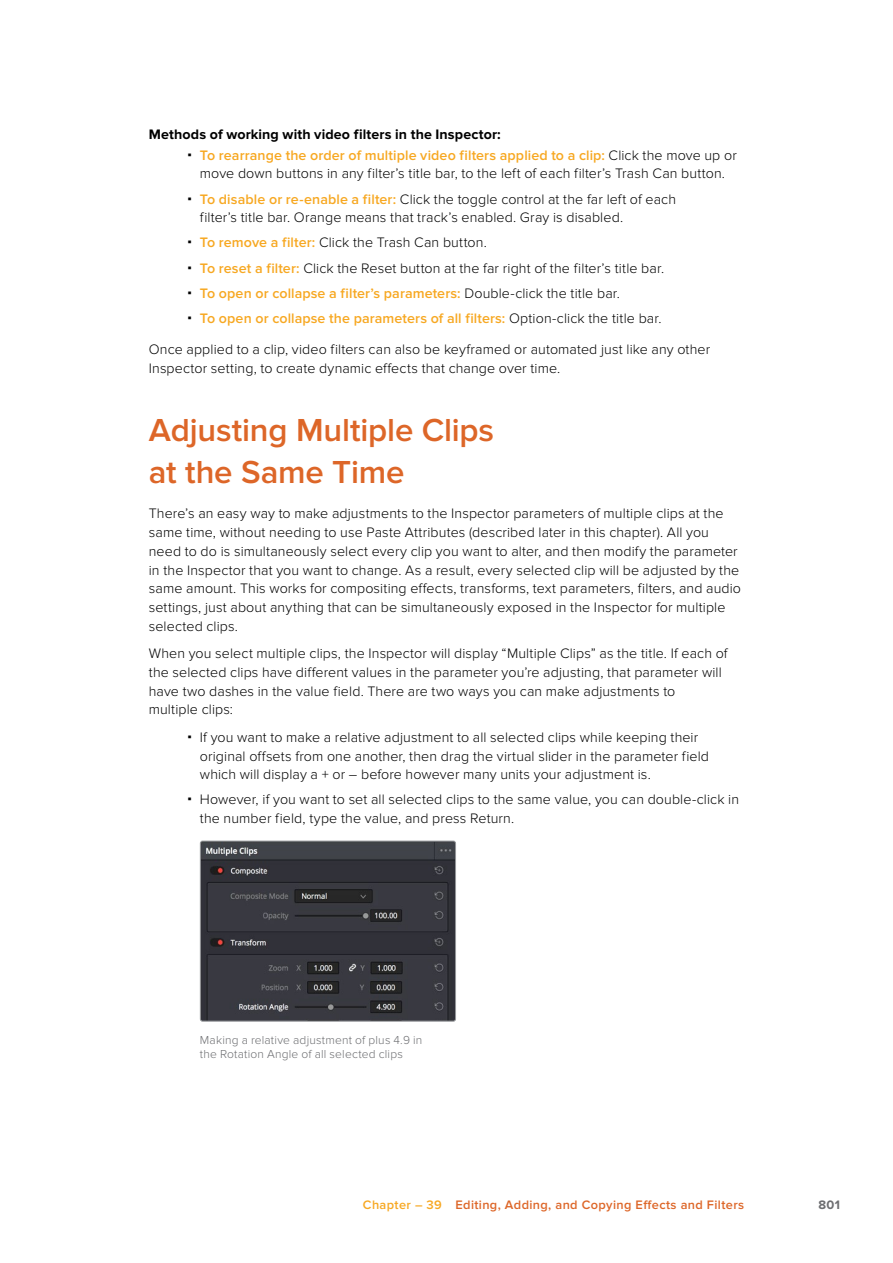
<style>
.page{position:relative;width:893px;height:1263px;background:#fff}
.page>*{position:absolute;margin:0;border:0;box-sizing:border-box;transform-origin:0 0}
.t1{font:600 33px/42px "Proxima Nova";letter-spacing:-.005em;color:#dd6628}
.t2{font:300 14.25px/18.8px "Proxima Nova";letter-spacing:.005em;color:#000}
.t3{font:600 14.25px/20.9px "Proxima Nova";letter-spacing:.01em;color:#f7a822}
.t4{font:600 12.75px "Proxima Nova";letter-spacing:.03em;color:#dd6628}
.t5{font:700 12.75px "Proxima Nova";color:#6d6e71}
.t6{font:300 12px/14.4px "Proxima Nova";letter-spacing:.015em;color:#6d6e71}
.s1{font-weight:700;color:#000}
.s2{font-weight:300;color:#000}
.s3{font-weight:600;color:#f7a822}
.s4{color:#f7a822}
</style>
<div class="page">
<img style="left:202px;top:842px;width:252px;height:178px">
<div style="left:200px;top:840px;width:256px;height:182px;border:1px solid #939598;border-radius:2px"></div>
<p class="t3" style="left:200px;top:124px;width:538px;text-indent:-51px"><span class="s1">Methods of working with video filters in the Inspector:<br></span>To rearrange the order of multiple video filters applied to a clip: <span class="s2">Click the move up or</span></p>
<p class="t2" style="left:200px;top:161px;width:527px;line-height:25px">move down buttons in any filter’s title bar, to the left of each filter’s Trash Can button.<br><span class="s3">To disable or re-enable a filter:</span> Click the toggle control at the far left of each</p>
<p class="t2" style="left:200px;top:205px;width:466px;line-height:25px">filter’s title bar. Orange means that track’s enabled. Gray is disabled.<br><span class="s3">To remove a filter:</span> Click the Trash Can button.<br><span class="s3">To reset a filter:</span> Click the Reset button at the far right of the filter’s title bar.<br><span class="s3">To open or collapse a filter’s parameters:</span> Double-click the title bar.<br><span class="s3">To open or collapse the parameters of all filters:</span> Option-click the title bar.</p>
<p class="t2" style="left:149px;top:340px;width:563px">Once applied to a clip, video filters can also be keyframed or automated just like any other<br>Inspector setting, to create dynamic effects that change over time.</p>
<h1 class="t1" style="left:149px;top:409px;width:347px">Adjusting Multiple Clips at the Same Time</h1>
<p class="t2" style="left:149px;top:504px;width:594px">There’s an easy way to make adjustments to the Inspector parameters of multiple clips at the same time, without needing to use Paste Attributes (described later in this chapter). All you need to do is simultaneously select every clip you want to alter, and then modify the parameter in the Inspector that you want to change. As a result, every selected clip will be adjusted by the same amount. This works for compositing effects, transforms, text parameters, filters, and audio settings, just about anything that can be simultaneously exposed in the Inspector for multiple selected clips.</p>
<p class="t2" style="left:149px;top:644px;width:580px">When you select multiple clips, the Inspector will display “Multiple Clips” as the title. If each of the selected clips have different values in the parameter you’re adjusting, that parameter will have two dashes in the value field. There are two ways you can make adjustments to multiple clips:</p>
<p class="t2" style="left:200px;top:728px;width:511px">If you want to make a relative adjustment to all selected clips while keeping their original offsets from one another, then drag the virtual slider in the parameter field which will display a + or – before however many units your adjustment is.</p>
<p class="t2" style="left:200px;top:790px;width:541px">However, if you want to set all selected clips to the same value, you can double-click in the number field, type the value, and press Return.</p>
<p class="t6" style="left:200px;top:1033px;width:224px">Making a relative adjustment of plus 4.9 in the Rotation Angle of all selected clips</p>
<p class="t4" style="left:363px;top:1198px;width:383px"><span class="s4">Chapter – 39</span> Editing, Adding, and Copying Effects and Filters</p>
<p class="t5" style="left:818px;top:1198px;width:23px">801</p>
</div>
